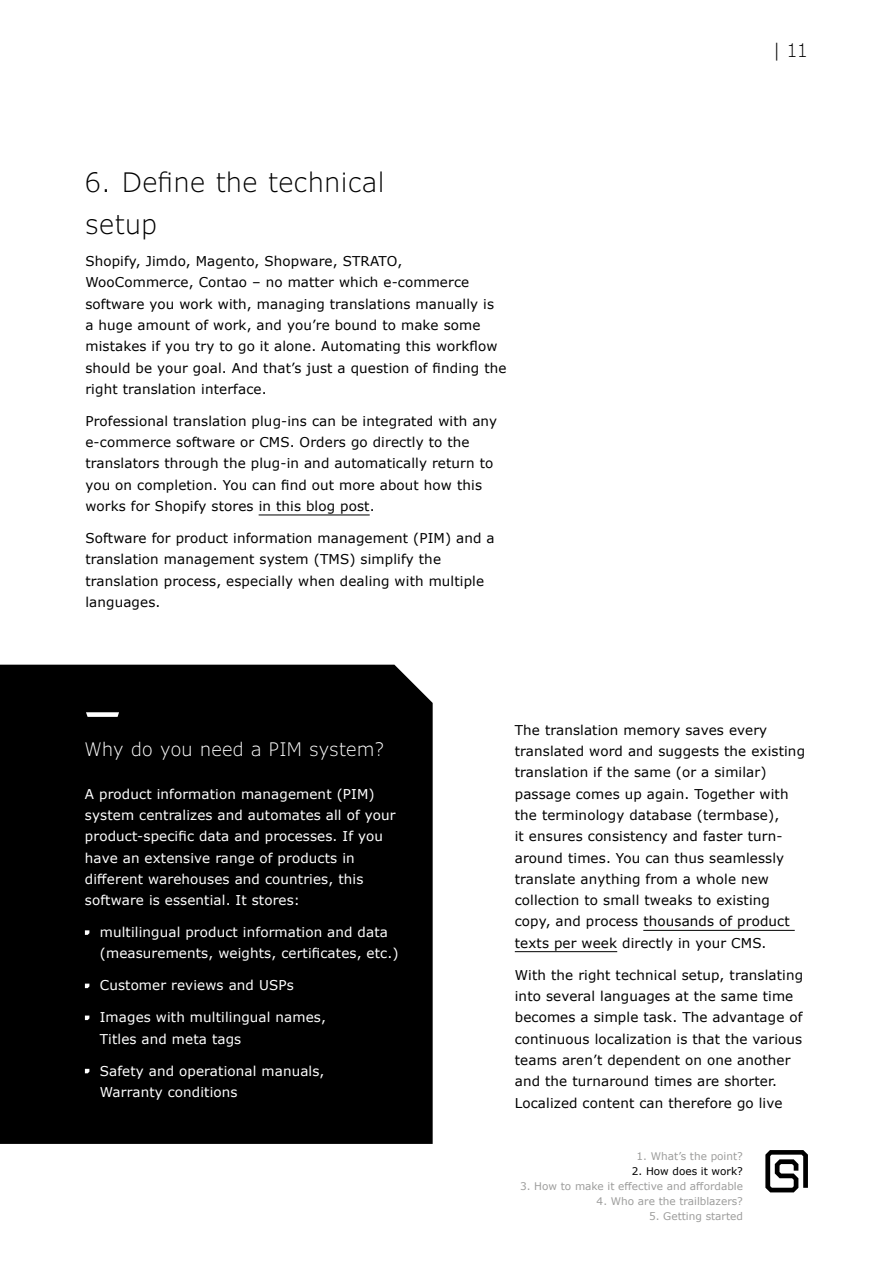
<style>
.page{position:relative;width:893px;height:1263px;background:#fff}
.page>*{position:absolute;margin:0;border:0;box-sizing:border-box;transform-origin:0 0}
.t1{font:300 27px/42.6px "Verdana Pro";letter-spacing:.02em;color:#000}
.t2{font:300 18.75px "Verdana Pro";letter-spacing:.02em;color:#fff}
.t3{font:300 18.75px "Verdana Pro";color:#000}
.t4{font:13.5px/21.3px "Verdana";letter-spacing:.01em;color:#000}
.t5{font:13.5px/21.3px "Verdana";letter-spacing:.01em;color:#fff}
.t6{font:10.5px "Verdana";color:#9d9d9c}
.t7{font:10.5px "Verdana";color:#000}
</style>
<div class="page">
<svg style="left:765px;top:1150px;width:43px;height:42px"></svg>
<hr style="left:259px;top:515px;width:111px;height:1px;background:#000">
<div style="left:0;top:665px;width:433px;height:479px;background:#000"></div>
<svg style="left:85px;top:930px;width:4px;height:5px"></svg>
<svg style="left:85px;top:983px;width:4px;height:5px"></svg>
<svg style="left:85px;top:1015px;width:4px;height:5px"></svg>
<svg style="left:85px;top:1069px;width:4px;height:4px"></svg>
<svg style="left:86px;top:712px;width:33px;height:5px"></svg>
<hr style="left:643px;top:930px;width:152px;height:1px;background:#000">
<hr style="left:515px;top:951px;width:102px;height:1px;background:#000">
<h1 class="t1" style="left:85px;top:161px;width:301px">6. Define the technical setup</h1>
<p class="t4" style="left:85px;top:250px;width:423px">Shopify, Jimdo, Magento, Shopware, STRATO, WooCommerce, Contao – no matter which e-commerce software you work with, managing translations manually is<br>a huge amount of work, and you’re bound to make some mistakes if you try to go it alone. Automating this workflow should be your goal. And that’s just a question of finding the right translation interface.</p>
<p class="t4" style="left:85px;top:410px;width:413px">Professional translation plug-ins can be integrated with any e-commerce software or CMS. Orders go directly to the translators through the plug-in and automatically return to you on completion. You can find out more about how this works for Shopify stores in this blog post.</p>
<p class="t4" style="left:85px;top:527px;width:411px">Software for product information management (PIM) and a translation management system (TMS) simplify the translation process, especially when dealing with multiple languages.</p>
<h2 class="t3" style="left:773px;top:38px;width:36px">| 11</h2>
<h2 class="t2" style="left:85px;top:737px;width:301px">Why do you need a PIM system?</h2>
<p class="t5" style="left:85px;top:783px;width:312px">A product information management (PIM) system centralizes and automates all of your product-specific data and processes. If you have an extensive range of products in different warehouses and countries, this software is essential. It stores:</p>
<p class="t5" style="left:100px;top:921px;width:300px">multilingual product information and data (measurements, weights, certificates, etc.)</p>
<p class="t5" style="left:100px;top:975px;width:195px">Customer reviews and USPs</p>
<p class="t5" style="left:100px;top:1007px;width:228px">Images with multilingual names,<br>Titles and meta tags</p>
<p class="t5" style="left:100px;top:1060px;width:226px">Safety and operational manuals,<br>Warranty conditions</p>
<p class="t4" style="left:515px;top:719px;width:292px">The translation memory saves every translated word and suggests the existing translation if the same (or a similar) passage comes up again. Together with the terminology database (termbase),<br>it ensures consistency and faster turn&shy;around times. You can thus seamlessly translate anything from a whole new collection to small tweaks to existing copy, and process thousands of product texts per week directly in your CMS.</p>
<p class="t4" style="left:515px;top:964px;width:290px">With the right technical setup, translating into several languages at the same time becomes a simple task. The advantage of continuous localization is that the various teams aren’t dependent on one another and the turnaround times are shorter.<br>Localized content can therefore go live</p>
<p class="t6" style="left:637px;top:1149px;width:108px">1. What’s the point?</p>
<p class="t7" style="left:632px;top:1164px;width:113px">2. How does it work?</p>
<p class="t6" style="left:520px;top:1179px;width:224px">3. How to make it effective and affordable</p>
<p class="t6" style="left:597px;top:1194px;width:148px">4. Who are the trailblazers?</p>
<p class="t6" style="left:649px;top:1209px;width:95px">5. Getting started</p>
</div>
